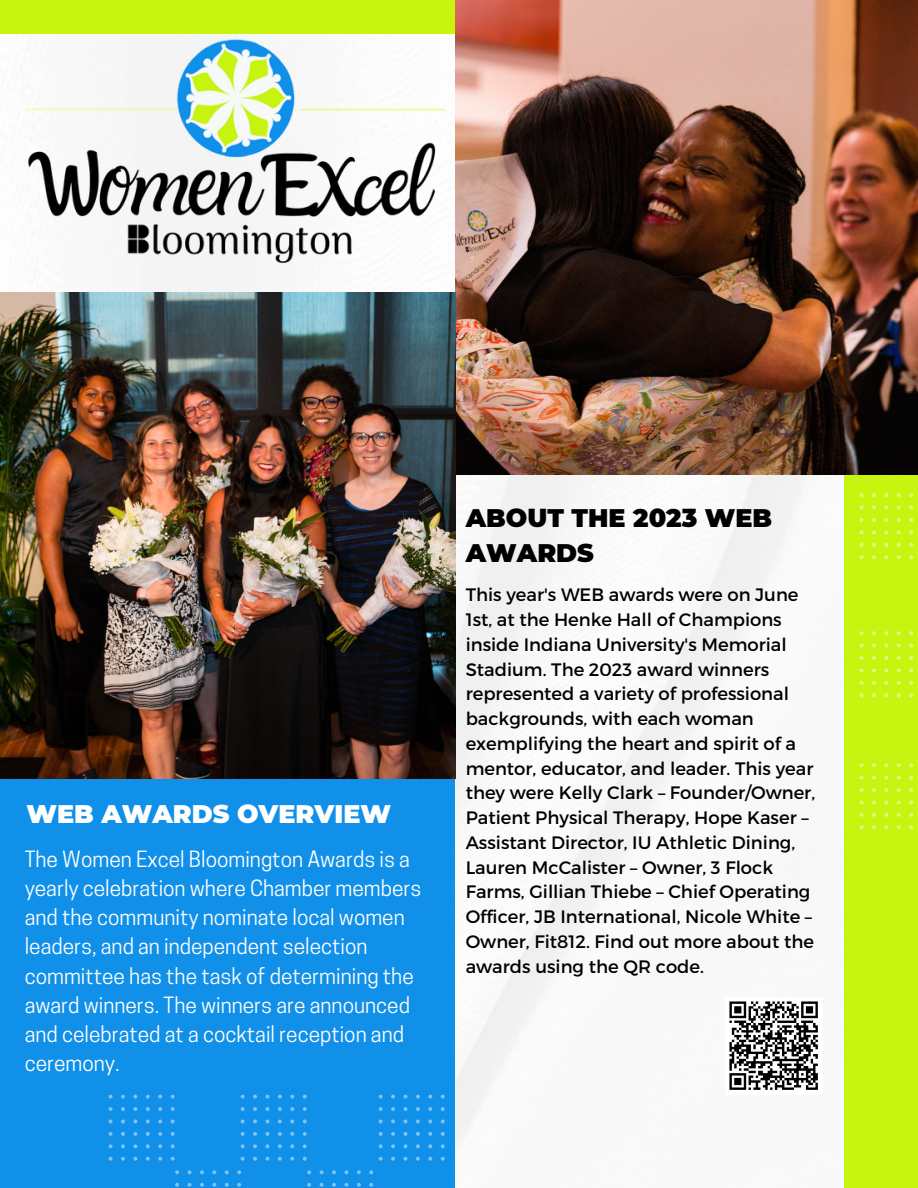
<style>
.page{position:relative;width:918px;height:1188px;background:#fff}
.page>*{position:absolute;margin:0;border:0;box-sizing:border-box;transform-origin:0 0}
.t1{font:900 25.35px/34.8px "Montserrat";color:#000}
.t2{font:900 25.35px "Montserrat";color:#fff}
.t3{font:21px/29.2px "Cooper Hewitt";color:#fff}
.t4{font:18px/24.8px "Montserrat";color:#000}
</style>
<div class="page">
<img style="left:0;top:292px;width:844px;height:859px">
<div style="left:0;top:0;width:506px;height:34px;background:#c7f510"></div>
<div style="left:844px;top:0;width:74px;height:1188px;background:#c7f510"></div>
<img style="left:455px;top:0;width:463px;height:474px">
<div style="left:0;top:318px;width:455px;height:870px;background:#1190ea"></div>
<img style="left:0;top:293px;width:455px;height:486px">
<img style="left:6px;top:11px;width:457px;height:307px">
<div style="left:725px;top:997px;width:98px;height:98px;background:#fff"></div>
<svg style="left:729px;top:1001px;width:89px;height:89px"></svg>
<svg style="left:109px;top:1095px;width:336px;height:92px"></svg>
<svg style="left:860px;top:493px;width:54px;height:336px"></svg>
<p class="t2" style="left:26px;top:798px;width:366px">WEB AWARDS OVERVIEW</p>
<p class="t3" style="left:25px;top:847px;width:398px">The Women Excel Bloomington Awards is a yearly celebration where Chamber members and the community nominate local women leaders, and an independent selection committee has the task of determining the award winners. The winners are announced and celebrated at a cocktail reception and ceremony.</p>
<p class="t1" style="left:466px;top:500px;width:308px">ABOUT THE 2023 WEB<br>AWARDS</p>
<p class="t4" style="left:466px;top:582px;width:351px">This year's WEB awards were on June 1st, at the Henke Hall of Champions inside Indiana University's Memorial Stadium. The 2023 award winners represented a variety of professional backgrounds, with each woman exemplifying the heart and spirit of a mentor, educator, and leader. This year they were Kelly Clark – Founder/Owner, Patient Physical Therapy, Hope Kaser – Assistant Director, IU Athletic Dining, Lauren McCalister – Owner, 3 Flock Farms, Gillian Thiebe – Chief Operating Officer, JB International, Nicole White – Owner, Fit812. Find out more about the awards using the QR code.</p>
</div>
